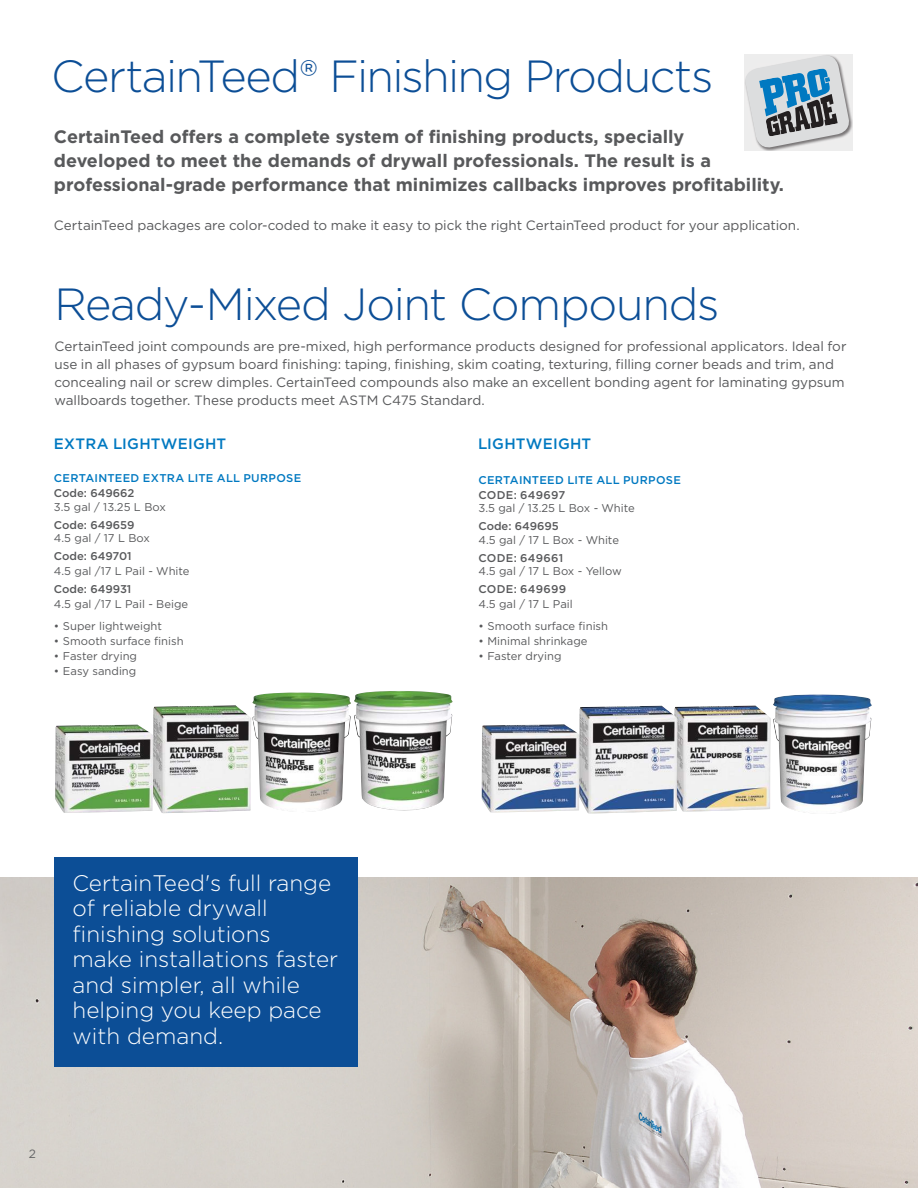
<style>
.page{position:relative;width:918px;height:1188px;background:#fff}
.page>*{position:absolute;margin:0;border:0;box-sizing:border-box;transform-origin:0 0}
.t1{font:300 45px "Gotham";letter-spacing:-.035em;color:#0c4e96}
.t2{font:300 22.5px/25.5px "Gotham";color:#fff}
.t3{font:700 18px/24px "Gotham";color:#58595b}
.t4{font:500 15px "Gotham";letter-spacing:.01em;color:#0079c1}
.t5{font:13.5px/18px "Gotham";letter-spacing:-.005em;color:#58595b}
.t6{font:12px "Gotham";color:#636466}
.t7{font:11.25px "Gotham";color:#58595b}
.t8{font:500 11.25px "Gotham";letter-spacing:.02em;color:#0079c1}
.t9{font:500 11.25px "Gotham";color:#58595b}
.t10{font:500 11.25px "Gotham";letter-spacing:.025em;color:#58595b}
.t11{font:500 11.25px "Gotham";letter-spacing:.02em;color:#58595b}
</style>
<div class="page">
<img style="left:678px;top:706px;width:93px;height:106px">
<svg style="left:744px;top:54px;width:107px;height:96px;background:#a6b7c3"></svg>
<img style="left:252px;top:693px;width:99px;height:119px">
<img style="left:153px;top:705px;width:98px;height:109px">
<img style="left:55px;top:725px;width:98px;height:88px">
<img style="left:482px;top:724px;width:97px;height:89px">
<img style="left:579px;top:706px;width:99px;height:108px">
<img style="left:354px;top:691px;width:99px;height:120px">
<img style="left:0;top:878px;width:918px;height:310px">
<div style="left:54px;top:857px;width:303px;height:210px;background:#0c4e96"></div>
<img style="left:773px;top:694px;width:99px;height:120px">
<h1 class="t1" style="left:51px;top:56px;width:664px">CertainTeed® Finishing Products</h1>
<h3 class="t3" style="left:54px;top:126px;width:732px">CertainTeed offers a complete system of finishing products, specially developed to meet the demands of drywall professionals. The result is a professional-grade performance that minimizes callbacks improves profitability.</h3>
<p class="t5" style="left:54px;top:217px;width:747px">CertainTeed packages are color-coded to make it easy to pick the right CertainTeed product for your application.</p>
<h1 class="t1" style="left:54px;top:284px;width:667px">Ready-Mixed Joint Compounds</h1>
<p class="t5" style="left:54px;top:338px;width:794px">CertainTeed joint compounds are pre-mixed, high performance products designed for professional applicators. Ideal for use in all phases of gypsum board finishing: taping, finishing, skim coating, texturing, filling corner beads and trim, and concealing nail or screw dimples. CertainTeed compounds also make an excellent bonding agent for laminating gypsum wallboards together. These products meet ASTM C475 Standard.</p>
<p class="t4" style="left:54px;top:437px;width:174px">EXTRA LIGHTWEIGHT</p>
<p class="t4" style="left:478px;top:437px;width:115px">LIGHTWEIGHT</p>
<p class="t8" style="left:54px;top:473px;width:249px">CERTAINTEED EXTRA LITE ALL PURPOSE</p>
<p class="t9" style="left:54px;top:488px;width:82px">Code: 649662</p>
<p class="t7" style="left:54px;top:502px;width:113px">3.5 gal / 13.25 L Box</p>
<p class="t9" style="left:54px;top:520px;width:82px">Code: 649659</p>
<p class="t7" style="left:54px;top:533px;width:97px">4.5 gal / 17 L Box</p>
<p class="t9" style="left:54px;top:551px;width:79px">Code: 649701</p>
<p class="t7" style="left:54px;top:566px;width:137px">4.5 gal /17 L Pail - White</p>
<p class="t9" style="left:54px;top:584px;width:79px">Code: 649931</p>
<p class="t7" style="left:54px;top:599px;width:136px">4.5 gal /17 L Pail - Beige</p>
<p class="t7" style="left:54px;top:621px;width:110px">• Super lightweight</p>
<p class="t7" style="left:54px;top:636px;width:131px">• Smooth surface finish</p>
<p class="t7" style="left:54px;top:651px;width:85px">• Faster drying</p>
<p class="t7" style="left:54px;top:666px;width:84px">• Easy sanding</p>
<p class="t8" style="left:479px;top:475px;width:204px">CERTAINTEED LITE ALL PURPOSE</p>
<p class="t11" style="left:479px;top:490px;width:88px">CODE: 649697</p>
<p class="t7" style="left:479px;top:503px;width:158px">3.5 gal / 13.25 L Box - White</p>
<p class="t9" style="left:479px;top:521px;width:82px">Code: 649695</p>
<p class="t7" style="left:479px;top:535px;width:142px">4.5 gal / 17 L Box - White</p>
<p class="t10" style="left:479px;top:553px;width:86px">CODE: 649661</p>
<p class="t7" style="left:479px;top:566px;width:145px">4.5 gal / 17 L Box - Yellow</p>
<p class="t10" style="left:479px;top:584px;width:89px">CODE: 649699</p>
<p class="t7" style="left:479px;top:599px;width:96px">4.5 gal / 17 L Pail</p>
<p class="t7" style="left:479px;top:621px;width:131px">• Smooth surface finish</p>
<p class="t7" style="left:479px;top:636px;width:111px">• Minimal shrinkage</p>
<p class="t7" style="left:479px;top:651px;width:85px">• Faster drying</p>
<h2 class="t2" style="left:73px;top:871px;width:267px">CertainTeed's full range of reliable drywall finishing solutions<br>make installations faster and simpler, all while helping you keep pace with demand.</h2>
<p class="t6" style="left:29px;top:1148px;width:9px">2</p>
</div>
